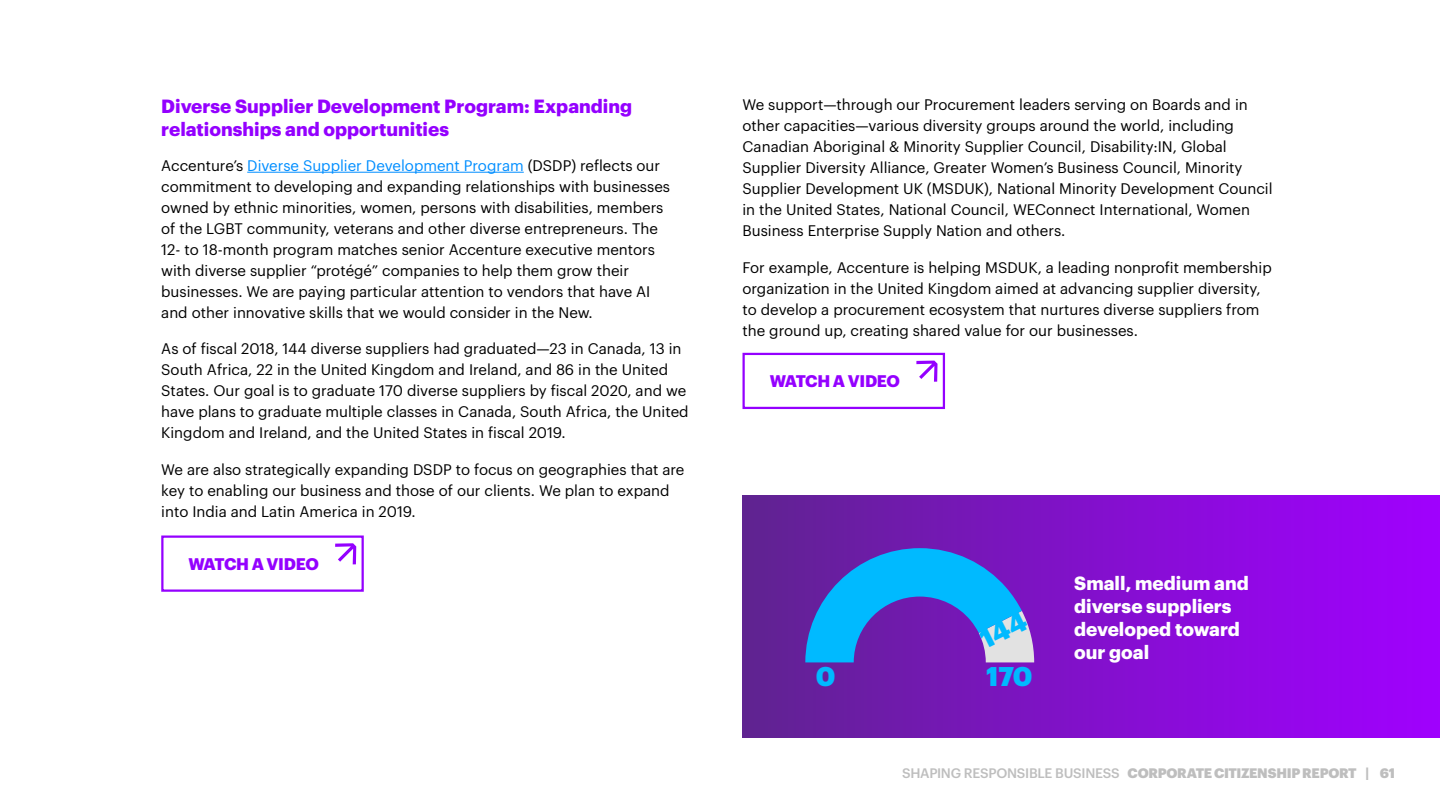
<style>
.page{position:relative;width:1440px;height:810px;background:#fff}
.page>*{position:absolute;margin:0;border:0;box-sizing:border-box;transform-origin:0 0}
.t1{font:900 26.55px "Graphik";color:#00baff}
.t2{font:700 18.75px/23.2px "Graphik";color:#9400ff}
.t3{font:700 18.75px/23.2px "Graphik";color:#fff}
.t4{font:700 16.5px "Graphik";letter-spacing:-.025em;color:#9400ff}
.t5{font:15px/21px "Graphik";color:#000}
.t6{font:900 13.5px "Graphik";letter-spacing:-.02em;color:#bebebe}
.s1{color:#008eff}
.s2{font-weight:500}
</style>
<div class="page">
<hr style="left:247px;top:172px;width:277px;height:1px;background:#008eff">
<div style="left:161px;top:536px;width:203px;height:56px;border:2px solid #9400ff"></div>
<svg style="left:335px;top:543px;width:21px;height:21px"></svg>
<div style="left:743px;top:353px;width:202px;height:56px;border:2px solid #9400ff"></div>
<svg style="left:916px;top:361px;width:22px;height:21px"></svg>
<div style="left:742px;top:495px;width:698px;height:243px;background:linear-gradient(to right,#602392,#a200ff)"></div>
<svg style="left:805px;top:548px;width:229px;height:114px;background:#4770d6"></svg>
<h3 class="t2" style="left:161px;top:93px;width:472px">Diverse Supplier Development Program: Expanding relationships and opportunities</h3>
<p class="t5" style="left:161px;top:154px;width:510px">Accenture’s <span class="s1">Diverse Supplier Development Program</span> (DSDP) reflects our commitment to developing and expanding relationships with businesses owned by ethnic minorities, women, persons with disabilities, members of the LGBT community, veterans and other diverse entrepreneurs. The 12- to 18-month program matches senior Accenture executive mentors with diverse supplier “protégé” companies to help them grow their businesses. We are paying particular attention to vendors that have AI and other innovative skills that we would consider in the New.</p>
<p class="t5" style="left:161px;top:337px;width:529px">As of fiscal 2018, 144 diverse suppliers had graduated—23 in Canada, 13 in South Africa, 22 in the United Kingdom and Ireland, and 86 in the United States. Our goal is to graduate 170 diverse suppliers by fiscal 2020, and we have plans to graduate multiple classes in Canada, South Africa, the United Kingdom and Ireland, and the United States in fiscal 2019.</p>
<p class="t5" style="left:161px;top:458px;width:525px">We are also strategically expanding DSDP to focus on geographies that are key to enabling our business and those of our clients. We plan to expand into India and Latin America in 2019.</p>
<p class="t4" style="left:189px;top:551px;width:132px">WATCH A VIDEO</p>
<p class="t5" style="left:742px;top:93px;width:532px">We support—through our Procurement leaders serving on Boards and in other capacities—various diversity groups around the world, including Canadian Aboriginal &amp; Minority Supplier Council, Disability:IN, Global Supplier Diversity Alliance, Greater Women’s Business Council, Minority Supplier Development UK (MSDUK), National Minority Development Council in the United States, National Council, WEConnect International, Women Business Enterprise Supply Nation and others.</p>
<p class="t5" style="left:742px;top:255px;width:531px">For example, Accenture is helping MSDUK, a leading nonprofit membership organization in the United Kingdom aimed at advancing supplier diversity, to develop a procurement ecosystem that nurtures diverse suppliers from the ground up, creating shared value for our businesses.</p>
<p class="t4" style="left:770px;top:369px;width:132px">WATCH A VIDEO</p>
<h1 class="t1" style="left:816px;top:656px;width:21px">0</h1>
<h1 class="t1" style="left:986px;top:656px;width:48px">170</h1>
<p class="t3" style="left:1074px;top:569px;width:176px">Small, medium and diverse suppliers developed toward our goal</p>
<p class="t6" style="left:902px;top:763px;width:494px"><span class="s2">SHAPING RESPONSIBLE BUSINESS</span> CORPORATE CITIZENSHIP REPORT | 61</p>
</div>
